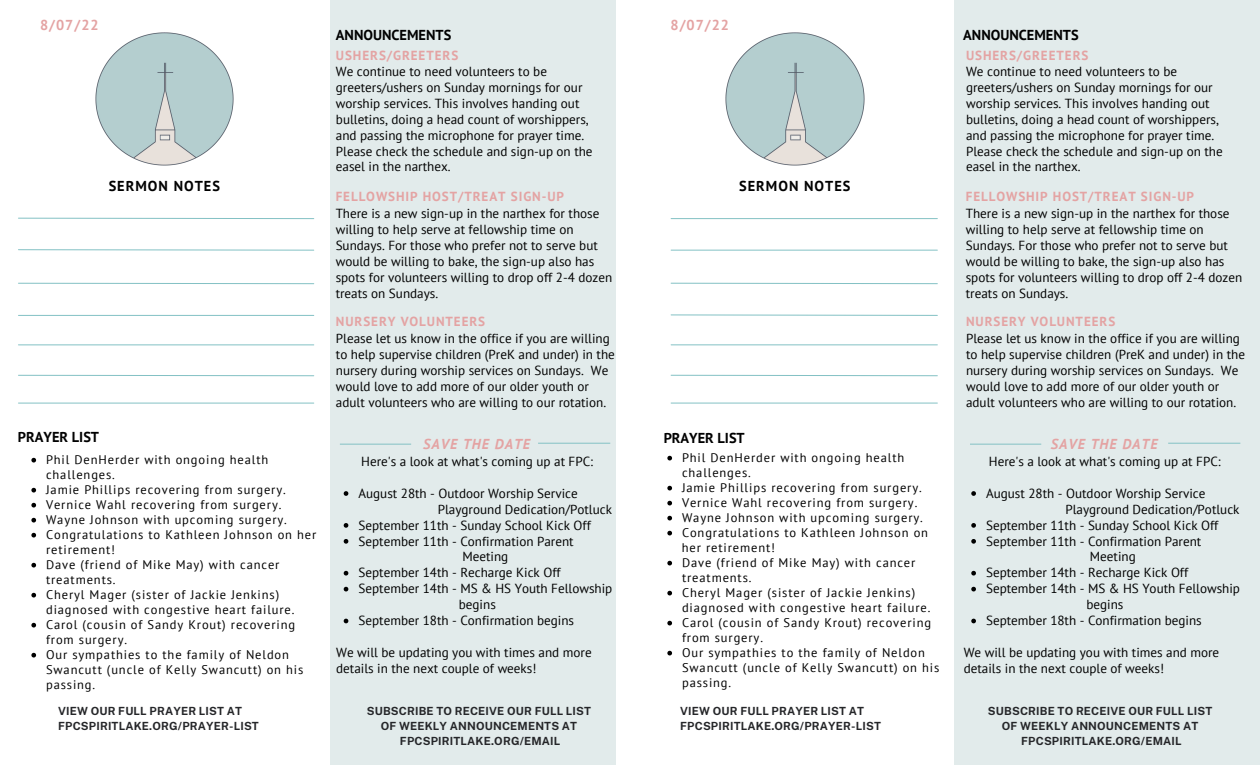
<style>
.page{position:relative;width:1260px;height:765px;background:#fff}
.page>*{position:absolute;margin:0;border:0;box-sizing:border-box;transform-origin:0 0}
.t1{font:700 14.38px "PT Sans";color:#000}
.t2{font:700 14.38px "PT Sans";letter-spacing:.07em;color:#000}
.t3{font:italic 700 14.38px "PT Sans";letter-spacing:.07em;color:#e4a3a3}
.t4{font:700 14.38px "PT Sans";letter-spacing:.07em;color:#e4a3a3}
.t5{font:13.12px/16px "PT Sans";color:#000}
.t6{font:700 13.12px "PT Sans";letter-spacing:.07em;color:#e4a3a3}
.t7{font:12.5px/15px "PT Sans";letter-spacing:.07em;color:#000}
.t8{font:700 11.25px/15px "Public Sans";letter-spacing:.015em;color:#252629}
</style>
<div class="page">
<div style="left:330px;top:0;width:286px;height:765px;background:#e2ebeb"></div>
<img style="left:95px;top:32px;width:139px;height:134px">
<svg style="left:18px;top:249px;width:297px;height:2px"></svg>
<svg style="left:18px;top:282px;width:297px;height:3px"></svg>
<hr style="left:18px;top:315px;width:296px;height:1px;background:#83c1c4">
<hr style="left:18px;top:344px;width:296px;height:1px;background:#83c1c4">
<svg style="left:18px;top:374px;width:297px;height:3px"></svg>
<hr style="left:18px;top:403px;width:296px;height:1px;background:#83c1c4">
<svg style="left:18px;top:217px;width:297px;height:3px"></svg>
<div style="left:954px;top:0;width:306px;height:765px;background:#e2ebeb"></div>
<img style="left:725px;top:32px;width:140px;height:134px">
<hr style="left:671px;top:250px;width:266px;height:1px;background:#83c1c4">
<svg style="left:670px;top:282px;width:268px;height:3px"></svg>
<svg style="left:670px;top:314px;width:268px;height:2px"></svg>
<hr style="left:671px;top:344px;width:266px;height:1px;background:#83c1c4">
<svg style="left:670px;top:374px;width:268px;height:3px"></svg>
<hr style="left:671px;top:403px;width:266px;height:1px;background:#83c1c4">
<hr style="left:671px;top:218px;width:266px;height:1px;background:#83c1c4">
<svg style="left:31px;top:458px;width:5px;height:5px"></svg>
<svg style="left:31px;top:488px;width:5px;height:5px"></svg>
<svg style="left:31px;top:503px;width:5px;height:5px"></svg>
<svg style="left:31px;top:518px;width:5px;height:5px"></svg>
<svg style="left:31px;top:533px;width:5px;height:5px"></svg>
<svg style="left:31px;top:563px;width:5px;height:5px"></svg>
<svg style="left:31px;top:593px;width:5px;height:5px"></svg>
<svg style="left:31px;top:623px;width:5px;height:5px"></svg>
<svg style="left:31px;top:653px;width:5px;height:5px"></svg>
<svg style="left:667px;top:456px;width:5px;height:4px"></svg>
<svg style="left:667px;top:486px;width:5px;height:4px"></svg>
<svg style="left:667px;top:501px;width:5px;height:4px"></svg>
<svg style="left:667px;top:516px;width:5px;height:4px"></svg>
<svg style="left:667px;top:531px;width:5px;height:4px"></svg>
<svg style="left:667px;top:561px;width:5px;height:4px"></svg>
<svg style="left:667px;top:591px;width:5px;height:4px"></svg>
<svg style="left:667px;top:621px;width:5px;height:4px"></svg>
<svg style="left:667px;top:651px;width:5px;height:4px"></svg>
<svg style="left:344px;top:491px;width:4px;height:5px"></svg>
<svg style="left:344px;top:523px;width:4px;height:5px"></svg>
<svg style="left:344px;top:539px;width:4px;height:5px"></svg>
<svg style="left:344px;top:571px;width:4px;height:5px"></svg>
<svg style="left:344px;top:587px;width:4px;height:4px"></svg>
<svg style="left:344px;top:619px;width:4px;height:4px"></svg>
<hr style="left:340px;top:444px;width:71px;height:1px;background:#83c1c4">
<hr style="left:538px;top:443px;width:72px;height:1px;background:#83c1c4">
<hr style="left:970px;top:444px;width:71px;height:1px;background:#83c1c4">
<hr style="left:1168px;top:443px;width:72px;height:1px;background:#83c1c4">
<svg style="left:971px;top:491px;width:5px;height:5px"></svg>
<svg style="left:971px;top:523px;width:5px;height:5px"></svg>
<svg style="left:971px;top:539px;width:5px;height:5px"></svg>
<svg style="left:971px;top:571px;width:5px;height:5px"></svg>
<svg style="left:971px;top:587px;width:5px;height:4px"></svg>
<svg style="left:971px;top:619px;width:5px;height:4px"></svg>
<p class="t4" style="left:40px;top:16px;width:60px">8/07/22</p>
<p class="t2" style="left:109px;top:176px;width:113px">SERMON NOTES</p>
<p class="t1" style="left:336px;top:25px;width:117px">ANNOUNCEMENTS</p>
<p class="t6" style="left:336px;top:47px;width:124px">USHERS/GREETERS</p>
<p class="t5" style="left:336px;top:63px;width:258px">We continue to need volunteers to be greeters/ushers on Sunday mornings for our worship services. This involves handing out bulletins, doing a head count of worshippers, and passing the microphone for prayer time.<br>Please check the schedule and sign-up on the easel in the narthex.</p>
<p class="t6" style="left:336px;top:188px;width:230px">FELLOWSHIP HOST/TREAT SIGN-UP</p>
<p class="t5" style="left:336px;top:205px;width:278px">There is a new sign-up in the narthex for those willing to help serve at fellowship time on Sundays. For those who prefer not to serve but would be willing to bake, the sign-up also has spots for volunteers willing to drop off 2-4 dozen treats on Sundays.</p>
<p class="t6" style="left:336px;top:313px;width:151px">NURSERY VOLUNTEERS</p>
<p class="t5" style="left:336px;top:330px;width:280px">Please let us know in the office if you are willing to help supervise children (PreK and under) in the nursery during worship services on Sundays. We would love to add more of our older youth or adult volunteers who are willing to our rotation.</p>
<p class="t4" style="left:671px;top:16px;width:60px">8/07/22</p>
<p class="t2" style="left:739px;top:176px;width:113px">SERMON NOTES</p>
<p class="t1" style="left:18px;top:427px;width:83px">PRAYER LIST</p>
<p class="t1" style="left:664px;top:428px;width:83px">PRAYER LIST</p>
<p class="t3" style="left:423px;top:434px;width:108px">SAVE THE DATE</p>
<p class="t5" style="left:361px;top:453px;width:233px">Here's a look at what's coming up at FPC:</p>
<p class="t5" style="left:438px;top:501px;width:176px">Playground Dedication/Potluck</p>
<p class="t5" style="left:462px;top:549px;width:47px">Meeting</p>
<p class="t5" style="left:459px;top:596px;width:39px">begins</p>
<p class="t5" style="left:336px;top:644px;width:257px">We will be updating you with times and more details in the next couple of weeks!</p>
<p class="t7" style="left:46px;top:452px;width:272px">Phil DenHerder with ongoing health challenges.<br>Jamie Phillips recovering from surgery.<br>Vernice Wahl recovering from surgery.<br>Wayne Johnson with upcoming surgery.<br>Congratulations to Kathleen Johnson on her retirement!<br>Dave (friend of Mike May) with cancer treatments.<br>Cheryl Mager (sister of Jackie Jenkins) diagnosed with congestive heart failure.<br>Carol (cousin of Sandy Krout) recovering from surgery.<br>Our sympathies to the family of Neldon<br>Swancutt (uncle of Kelly Swancutt) on his passing.</p>
<p class="t7" style="left:682px;top:450px;width:248px">Phil DenHerder with ongoing health challenges.<br>Jamie Phillips recovering from surgery.<br>Vernice Wahl recovering from surgery.<br>Wayne Johnson with upcoming surgery.<br>Congratulations to Kathleen Johnson on</p>
<p class="t5" style="left:358px;top:485px;width:221px">August 28th - Outdoor Worship Service</p>
<p class="t5" style="left:358px;top:517px;width:234px">September 11th - Sunday School Kick Off<br>September 11th - Confirmation Parent</p>
<p class="t5" style="left:358px;top:565px;width:255px">September 14th - Recharge Kick Off<br>September 14th - MS &amp; HS Youth Fellowship</p>
<p class="t5" style="left:358px;top:612px;width:217px">September 18th - Confirmation begins</p>
<p class="t7" style="left:682px;top:540px;width:95px">her retirement!</p>
<p class="t7" style="left:682px;top:555px;width:259px">Dave (friend of Mike May) with cancer treatments.<br>Cheryl Mager (sister of Jackie Jenkins) diagnosed with congestive heart failure.<br>Carol (cousin of Sandy Krout) recovering from surgery.<br>Our sympathies to the family of Neldon<br>Swancutt (uncle of Kelly Swancutt) on his passing.</p>
<p class="t8" style="left:58px;top:703px;width:202px">VIEW OUR FULL PRAYER LIST AT<br>FPCSPIRITLAKE.ORG/PRAYER-LIST</p>
<p class="t8" style="left:367px;top:703px;width:226px;text-align:center">SUBSCRIBE TO RECEIVE OUR FULL LIST<br>OF WEEKLY ANNOUNCEMENTS AT<br>FPCSPIRITLAKE.ORG/EMAIL</p>
<p class="t8" style="left:680px;top:703px;width:202px">VIEW OUR FULL PRAYER LIST AT<br>FPCSPIRITLAKE.ORG/PRAYER-LIST</p>
<p class="t1" style="left:963px;top:25px;width:117px">ANNOUNCEMENTS</p>
<p class="t6" style="left:966px;top:47px;width:124px">USHERS/GREETERS</p>
<p class="t5" style="left:966px;top:63px;width:258px">We continue to need volunteers to be greeters/ushers on Sunday mornings for our worship services. This involves handing out bulletins, doing a head count of worshippers, and passing the microphone for prayer time.<br>Please check the schedule and sign-up on the easel in the narthex.</p>
<p class="t6" style="left:966px;top:188px;width:230px">FELLOWSHIP HOST/TREAT SIGN-UP</p>
<p class="t5" style="left:966px;top:205px;width:278px">There is a new sign-up in the narthex for those willing to help serve at fellowship time on Sundays. For those who prefer not to serve but would be willing to bake, the sign-up also has spots for volunteers willing to drop off 2-4 dozen treats on Sundays.</p>
<p class="t6" style="left:966px;top:313px;width:151px">NURSERY VOLUNTEERS</p>
<p class="t5" style="left:966px;top:330px;width:280px">Please let us know in the office if you are willing to help supervise children (PreK and under) in the nursery during worship services on Sundays. We would love to add more of our older youth or adult volunteers who are willing to our rotation.</p>
<p class="t3" style="left:1051px;top:434px;width:108px">SAVE THE DATE</p>
<p class="t5" style="left:989px;top:453px;width:233px">Here's a look at what's coming up at FPC:</p>
<p class="t5" style="left:1065px;top:501px;width:176px">Playground Dedication/Potluck</p>
<p class="t5" style="left:1090px;top:549px;width:47px">Meeting</p>
<p class="t5" style="left:1086px;top:596px;width:39px">begins</p>
<p class="t5" style="left:964px;top:644px;width:257px">We will be updating you with times and more details in the next couple of weeks!</p>
<p class="t5" style="left:986px;top:485px;width:221px">August 28th - Outdoor Worship Service</p>
<p class="t5" style="left:986px;top:517px;width:234px">September 11th - Sunday School Kick Off<br>September 11th - Confirmation Parent</p>
<p class="t5" style="left:986px;top:565px;width:255px">September 14th - Recharge Kick Off<br>September 14th - MS &amp; HS Youth Fellowship</p>
<p class="t5" style="left:986px;top:612px;width:217px">September 18th - Confirmation begins</p>
<p class="t8" style="left:988px;top:703px;width:226px;text-align:center">SUBSCRIBE TO RECEIVE OUR FULL LIST<br>OF WEEKLY ANNOUNCEMENTS AT<br>FPCSPIRITLAKE.ORG/EMAIL</p>
</div>
